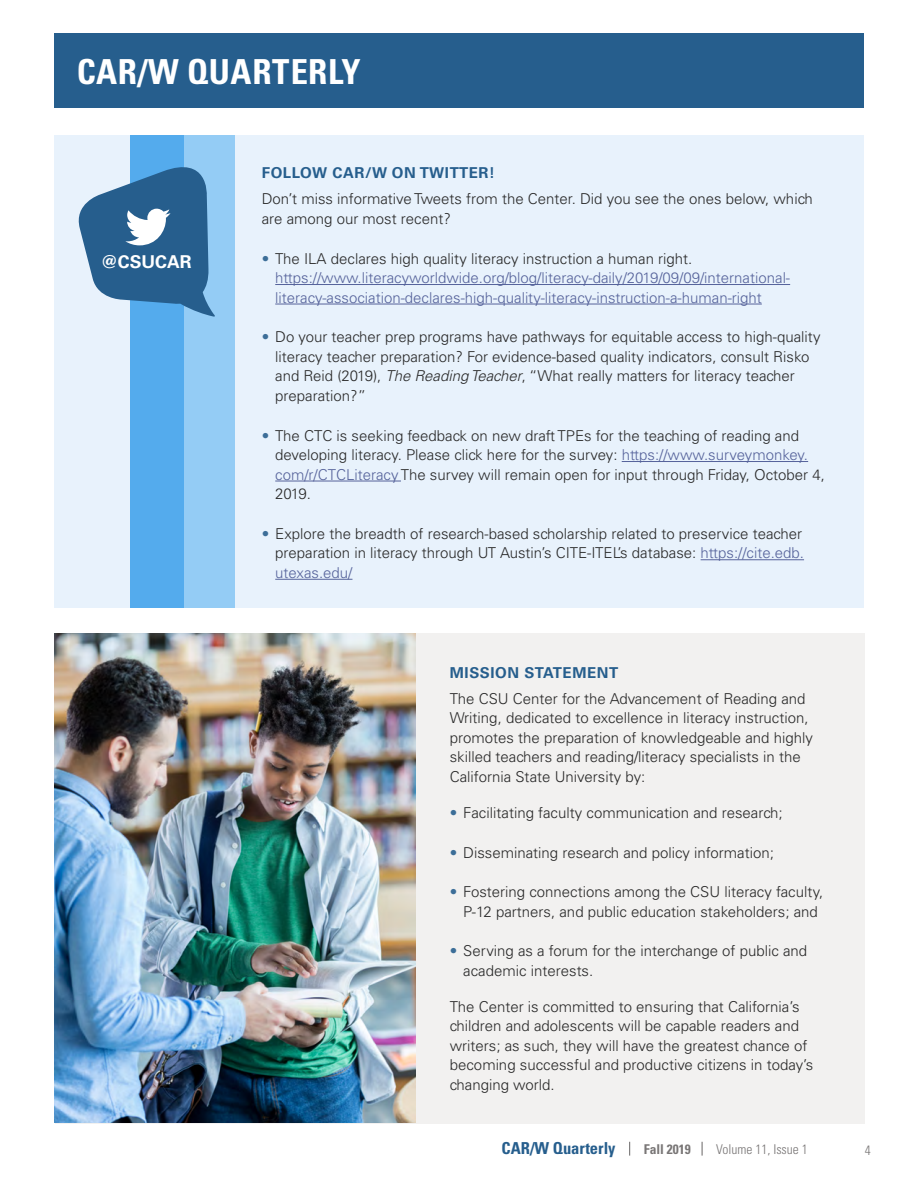
<style>
.page{position:relative;width:918px;height:1188px;background:#fff}
.page>*{position:absolute;margin:0;border:0;box-sizing:border-box;transform-origin:0 0}
.t1{font:700 condensed 34.5px "Univers LT Std";letter-spacing:.02em;color:#fff}
.t2{font:700 17.7px "Univers LT Pro 65";color:#fff}
.t3{font:700 condensed 16.5px "Univers LT Std";color:#265e8d}
.t4{font:300 15px/19.5px "Univers LT Std";color:#292929}
.t5{font:300 15px/19.5px "Univers LT Std";color:#56639b}
.t6{font:700 15px "Univers LT Pro 65";letter-spacing:.04em;color:#265e8d}
.t7{font:300 condensed 13.5px "Univers LT Std";color:#797676}
.t8{font:700 condensed 13.5px "Univers LT Std";color:#797676}
.s1{color:#3c6e98}
.s2{color:#292929}
.s3{font-style:italic}
.s4{color:#56639b}
</style>
<div class="page">
<div style="left:54px;top:33px;width:810px;height:75px;background:#265e8d"></div>
<div style="left:55px;top:135px;width:809px;height:473px;background:#e8f2fc"></div>
<div style="left:183px;top:135px;width:52px;height:473px;background:#94ccf5"></div>
<div style="left:130px;top:135px;width:54px;height:473px;background:#54abed"></div>
<hr style="left:275px;top:284px;width:515px;height:1px;background:#56639b">
<hr style="left:275px;top:304px;width:487px;height:1px;background:#56639b">
<hr style="left:622px;top:461px;width:186px;height:1px;background:#56639b">
<hr style="left:275px;top:481px;width:126px;height:1px;background:#56639b">
<hr style="left:701px;top:559px;width:103px;height:1px;background:#56639b">
<hr style="left:275px;top:579px;width:77px;height:1px;background:#56639b">
<div style="left:55px;top:633px;width:810px;height:491px;background:#f2f1f0"></div>
<svg style="left:79px;top:167px;width:136px;height:150px"></svg>
<img style="left:55px;top:633px;width:360px;height:489px">
<svg style="left:629px;top:1142px;width:1px;height:14px"></svg>
<svg style="left:702px;top:1142px;width:1px;height:14px"></svg>
<h1 class="t1" style="left:77px;top:50px;width:285px">CAR/W QUARTERLY</h1>
<p class="t2" style="left:101px;top:251px;width:93px">@CSUCAR</p>
<h2 class="t6" style="left:262px;top:164px;width:235px">FOLLOW CAR/W ON TWITTER!</h2>
<p class="t4" style="left:262px;top:189px;width:553px">Don’t miss informative Tweets from the Center. Did you see the ones below, which are among our most recent?</p>
<p class="t5" style="left:275px;top:248px;width:516px;text-indent:-14px"><span class="s1">•</span> <span class="s2">The ILA declares high quality literacy instruction a human right. </span>https://www.literacyworldwide.org/blog/literacy-daily/2019/09/09/international&shy;literacy-association-declares-high-quality-literacy-instruction-a-human-right</p>
<p class="t4" style="left:275px;top:327px;width:547px;text-indent:-14px"><span class="s1">•</span> Do your teacher prep programs have pathways for equitable access to high-quality literacy teacher preparation? For evidence-based quality indicators, consult Risko and Reid (2019), <span class="s3">The Reading Teacher</span>, “What really matters for literacy teacher preparation?”</p>
<p class="t4" style="left:275px;top:425px;width:551px;text-indent:-14px"><span class="s1">•</span> The CTC is seeking feedback on new draft TPEs for the teaching of reading and developing literacy. Please click here for the survey: <span class="s4">https://www.surveymonkey. com/r/CTCLiteracy</span> The survey will remain open for input through Friday, October 4, 2019.</p>
<p class="t4" style="left:275px;top:524px;width:530px;text-indent:-14px"><span class="s1">•</span> Explore the breadth of research-based scholarship related to preservice teacher preparation in literacy through UT Austin’s CITE-ITEL’s database: <span class="s4">https://cite.edb. utexas.edu/</span></p>
<h2 class="t6" style="left:450px;top:664px;width:170px">MISSION STATEMENT</h2>
<p class="t4" style="left:450px;top:689px;width:365px">The CSU Center for the Advancement of Reading and Writing, dedicated to excellence in literacy instruction, promotes the preparation of knowledgeable and highly skilled teachers and reading/literacy specialists in the California State University by:</p>
<p class="t4" style="left:450px;top:803px;width:334px"><span class="s1">•</span> Facilitating faculty communication and research;</p>
<p class="t4" style="left:450px;top:843px;width:326px"><span class="s1">•</span> Disseminating research and policy information;</p>
<p class="t4" style="left:450px;top:882px;width:375px;text-align:center"><span class="s1">•</span> Fostering connections among the CSU literacy faculty,<br>P-12 partners, and public education stakeholders; and</p>
<p class="t4" style="left:463px;top:941px;width:345px;text-indent:-14px"><span class="s1">•</span> Serving as a forum for the interchange of public and academic interests.</p>
<p class="t4" style="left:450px;top:997px;width:365px">The Center is committed to ensuring that California’s children and adolescents will be capable readers and writers; as such, they will have the greatest chance of becoming successful and productive citizens in today’s changing world.</p>
<p class="t3" style="left:502px;top:1138px;width:115px">CAR/W Quarterly</p>
<p class="t8" style="left:644px;top:1141px;width:49px">Fall 2019</p>
<p class="t7" style="left:716px;top:1141px;width:93px">Volume 11, Issue 1</p>
<p class="t7" style="left:865px;top:1142px;width:7px">4</p>
</div>
